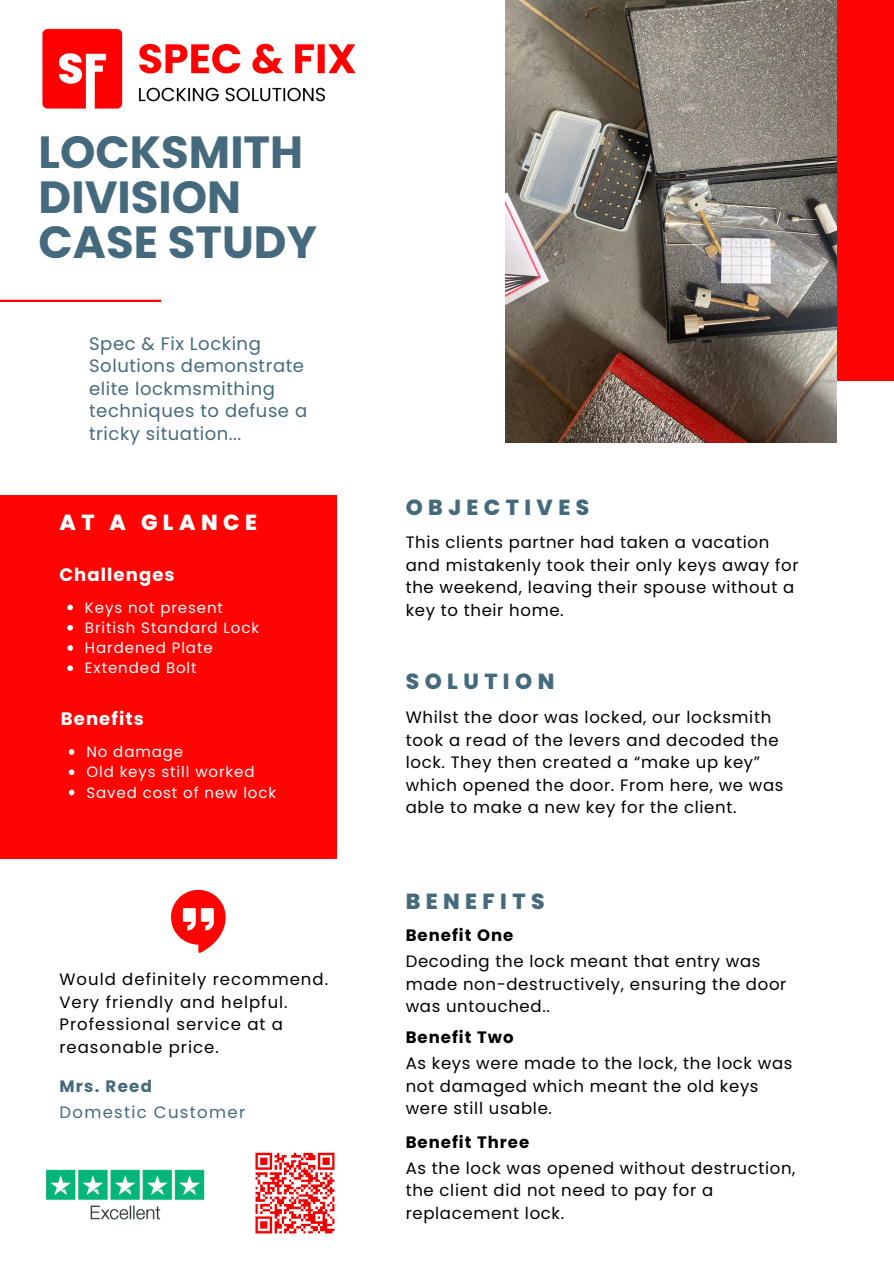
<style>
.page{position:relative;width:894px;height:1264px;background:#fff}
.page>*{position:absolute;margin:0;border:0;box-sizing:border-box;transform-origin:0 0}
.t1{font:700 45px/45px "Poppins";color:#456a7d}
.t2{font:800 21.75px "Poppins";letter-spacing:.25em;color:#456a7d}
.t3{font:800 21.75px "Poppins";letter-spacing:.25em;color:#fff}
.t4{font:18px/22.5px "Poppins";letter-spacing:.03em;color:#456a7d}
.t5{font:700 18px "Poppins";letter-spacing:.06em;color:#fff}
.t6{font:16.5px/22.5px "Poppins";letter-spacing:.04em;color:#000}
.t7{font:16.5px/22.5px "Poppins";letter-spacing:.06em;color:#000}
.t8{font:700 16.5px "Poppins";letter-spacing:.06em;color:#000}
.t9{font:16.5px "Poppins";letter-spacing:.08em;color:#456a7d}
.t10{font:700 16.5px "Poppins";letter-spacing:.08em;color:#456a7d}
.t11{font:15px "Poppins";letter-spacing:.06em;color:#fff}
</style>
<div class="page">
<div style="left:561px;top:0;width:332px;height:381px;background:#ff0403"></div>
<svg style="left:171px;top:889px;width:55px;height:63px"></svg>
<div style="left:0;top:495px;width:337px;height:363px;background:#ff0403"></div>
<hr style="left:0;top:300px;width:161px;height:2px;background:#ff0403">
<img style="left:42px;top:28px;width:314px;height:81px">
<img style="left:45px;top:1169px;width:160px;height:51px">
<img style="left:505px;top:1px;width:331px;height:441px">
<img style="left:255px;top:1152px;width:80px;height:82px">
<svg style="left:69px;top:749px;width:5px;height:5px"></svg>
<svg style="left:69px;top:769px;width:5px;height:6px"></svg>
<svg style="left:69px;top:789px;width:5px;height:6px"></svg>
<svg style="left:67px;top:604px;width:6px;height:6px"></svg>
<svg style="left:67px;top:625px;width:6px;height:5px"></svg>
<svg style="left:67px;top:645px;width:6px;height:6px"></svg>
<svg style="left:67px;top:665px;width:6px;height:6px"></svg>
<p class="t1" style="left:39px;top:130px;width:266px">LOCKSMITH<br>DIVISION</p>
<p class="t1" style="left:39px;top:220px;width:280px">CASE STUDY</p>
<p class="t4" style="left:89px;top:332px;width:219px">Spec &amp; Fix Locking<br>Solutions demonstrate elite lockmsmithing techniques to defuse a tricky situation...</p>
<p class="t3" style="left:59px;top:507px;width:199px">AT A GLANCE</p>
<p class="t5" style="left:59px;top:562px;width:117px">Challenges</p>
<p class="t11" style="left:85px;top:596px;width:140px">Keys not present</p>
<p class="t11" style="left:85px;top:617px;width:176px">British Standard Lock</p>
<p class="t11" style="left:85px;top:637px;width:129px">Hardened Plate</p>
<p class="t11" style="left:85px;top:657px;width:113px">Extended Bolt</p>
<p class="t5" style="left:61px;top:706px;width:84px">Benefits</p>
<p class="t11" style="left:86px;top:741px;width:98px">No damage</p>
<p class="t11" style="left:86px;top:761px;width:170px">Old keys still worked</p>
<p class="t11" style="left:86px;top:781px;width:191px">Saved cost of new lock</p>
<p class="t7" style="left:59px;top:968px;width:270px">Would definitely recommend.<br>Very friendly and helpful.<br>Professional service at a reasonable price.</p>
<p class="t10" style="left:59px;top:1074px;width:94px">Mrs. Reed</p>
<p class="t9" style="left:59px;top:1100px;width:187px">Domestic Customer</p>
<p class="t2" style="left:405px;top:492px;width:185px">OBJECTIVES</p>
<p class="t6" style="left:405px;top:531px;width:394px">This clients partner had taken a vacation and mistakenly took their only keys away for the weekend, leaving their spouse without a key to their home.</p>
<p class="t2" style="left:405px;top:666px;width:150px">SOLUTION</p>
<p class="t6" style="left:405px;top:706px;width:379px">Whilst the door was locked, our locksmith took a read of the levers and decoded the lock. They then created a “make up key” which opened the door. From here, we was able to make a new key for the client.</p>
<p class="t2" style="left:405px;top:886px;width:140px">BENEFITS</p>
<p class="t8" style="left:405px;top:923px;width:109px">Benefit One</p>
<p class="t6" style="left:405px;top:950px;width:382px">Decoding the lock meant that entry was made non-destructively, ensuring the door was untouched..</p>
<p class="t8" style="left:405px;top:1025px;width:109px">Benefit Two</p>
<p class="t6" style="left:405px;top:1052px;width:388px">As keys were made to the lock, the lock was not damaged which meant the old keys were still usable.</p>
<p class="t8" style="left:405px;top:1130px;width:125px">Benefit Three</p>
<p class="t6" style="left:405px;top:1156px;width:391px">As the lock was opened without destruction, the client did not need to pay for a replacement lock.</p>
</div>
